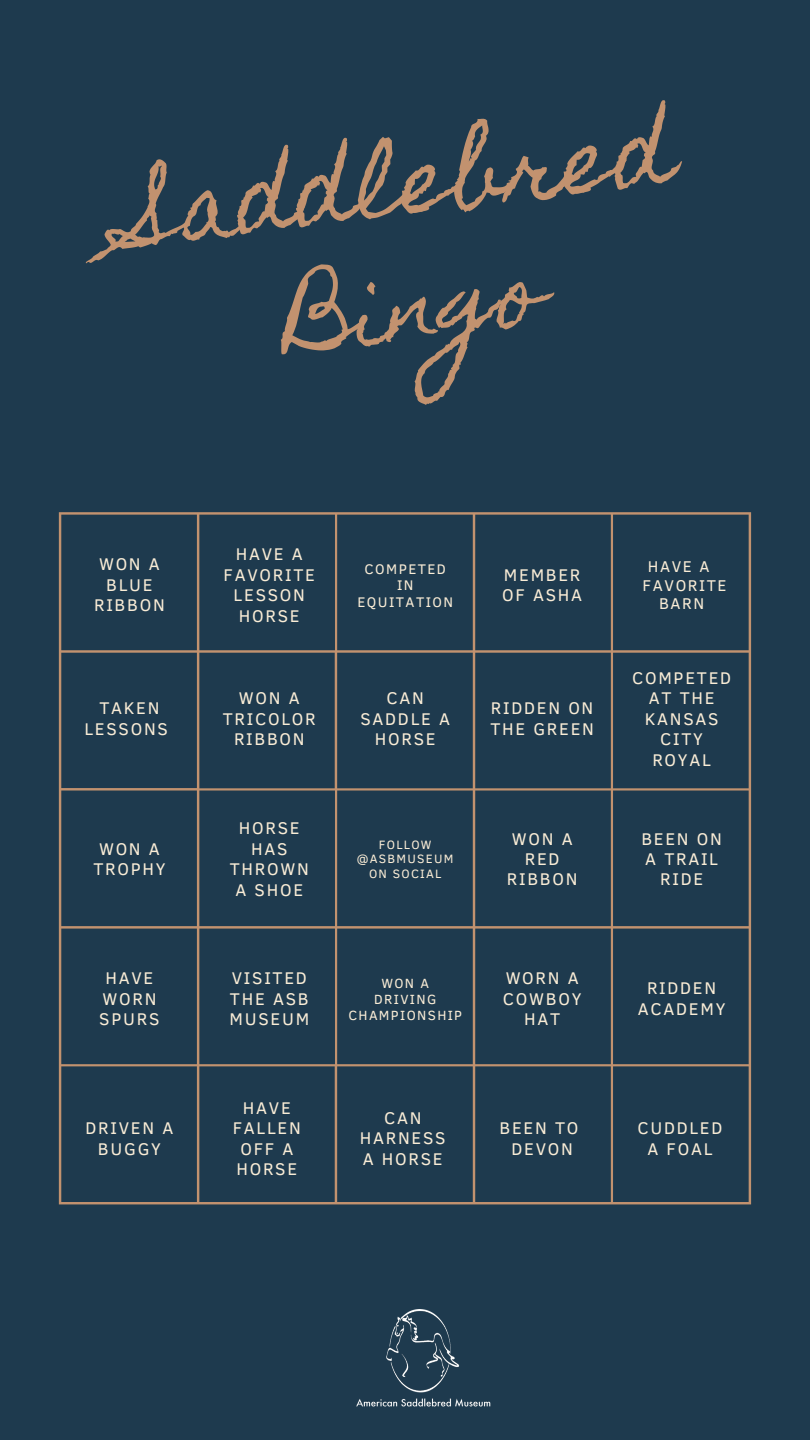
<style>
.page{position:relative;width:810px;height:1440px;background:#1e3a4e}
.page>*{position:absolute;margin:0;border:0;box-sizing:border-box;transform-origin:0 0}
.t1{font:88px/123px "Homemade Apple";color:#c2926f;text-align:center}
.t2{font:17.4px/20.5px "Clear Sans";letter-spacing:.1em;color:#f9ecd6;text-align:center}
.t3{font:16px "Clear Sans";letter-spacing:.1em;color:#f9ecd6}
.t4{font:14.3px/16.8px "Clear Sans";letter-spacing:.1em;color:#f9ecd6;text-align:center}
.t5{font:13.7px/16.1px "Clear Sans";letter-spacing:.1em;color:#f9ecd6;text-align:center}
.t6{font:12.4px/14.9px "Clear Sans";letter-spacing:.1em;color:#f9ecd6;text-align:center}
</style>
<div class="page">
<svg style="left:59px;top:512px;width:692px;height:692px"></svg>
<img style="left:356px;top:1309px;width:135px;height:98px">
<h1 class="t1" style="left:120px;top:155px;width:552px;rotate:-7deg">Saddlebred<br>Bingo</h1>
<p class="t2" style="left:224px;top:543px;width:93px">HAVE A<br>FAVORITE<br>LESSON<br>HORSE</p>
<p class="t2" style="left:94px;top:553px;width:72px">WON A<br>BLUE<br>RIBBON</p>
<p class="t4" style="left:357px;top:559px;width:97px">COMPETED<br>IN<br>EQUITATION</p>
<p class="t2" style="left:502px;top:563px;width:81px;text-align:left">MEMBER<br>OF ASHA</p>
<p class="t2" style="left:84px;top:697px;width:85px">TAKEN<br>LESSONS</p>
<p class="t2" style="left:360px;top:687px;width:91px">CAN<br>SADDLE A<br>HORSE</p>
<p class="t2" style="left:223px;top:687px;width:94px">WON A<br>TRICOLOR<br>RIBBON</p>
<p class="t2" style="left:490px;top:697px;width:105px;text-align:left">RIDDEN ON<br>THE GREEN</p>
<p class="t3" style="left:648px;top:555px;width:63px">HAVE A</p>
<p class="t3" style="left:643px;top:573px;width:86px">FAVORITE</p>
<p class="t3" style="left:659px;top:592px;width:47px">BARN</p>
<p class="t2" style="left:632px;top:666px;width:101px">COMPETED<br>AT THE<br>KANSAS<br>CITY<br>ROYAL</p>
<p class="t2" style="left:230px;top:817px;width:81px">HORSE<br>HAS<br>THROWN<br>A SHOE</p>
<p class="t2" style="left:507px;top:827px;width:72px">WON A<br>RED<br>RIBBON</p>
<p class="t2" style="left:641px;top:827px;width:82px">BEEN ON<br>A TRAIL<br>RIDE</p>
<p class="t2" style="left:93px;top:838px;width:74px">WON A<br>TROPHY</p>
<p class="t6" style="left:357px;top:836px;width:98px">FOLLOW @ASBMUSEUM<br>ON SOCIAL</p>
<p class="t2" style="left:229px;top:967px;width:81px;text-align:left">VISITED<br>THE ASB<br>MUSEUM</p>
<p class="t2" style="left:503px;top:967px;width:80px">WORN A<br>COWBOY<br>HAT</p>
<p class="t2" style="left:638px;top:977px;width:89px">RIDDEN<br>ACADEMY</p>
<p class="t2" style="left:99px;top:967px;width:62px">HAVE<br>WORN<br>SPURS</p>
<p class="t5" style="left:348px;top:974px;width:115px">WON A<br>DRIVING<br>CHAMPIONSHIP</p>
<p class="t2" style="left:233px;top:1096px;width:70px">HAVE<br>FALLEN<br>OFF A<br>HORSE</p>
<p class="t2" style="left:86px;top:1117px;width:89px">DRIVEN A<br>BUGGY</p>
<p class="t2" style="left:360px;top:1107px;width:87px">CAN<br>HARNESS<br>A HORSE</p>
<p class="t2" style="left:500px;top:1117px;width:80px">BEEN TO<br>DEVON</p>
<p class="t2" style="left:637px;top:1117px;width:87px">CUDDLED<br>A FOAL</p>
</div>
